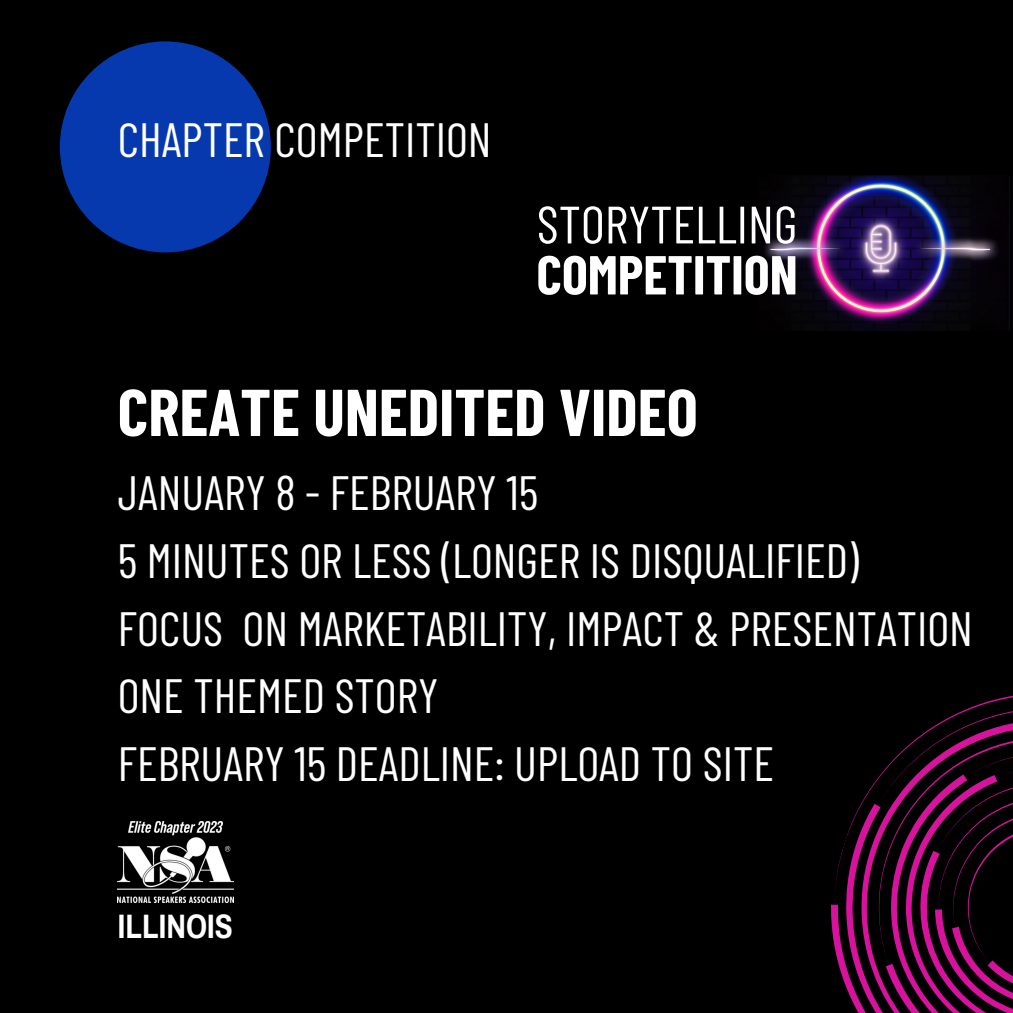
<style>
.page{position:relative;width:1013px;height:1013px;background:#fff}
.page>*{position:absolute;margin:0;border:0;box-sizing:border-box;transform-origin:0 0}
.t1{font:700 66px "Barlow Condensed";color:#fff}
.t2{font:700 54.75px "Barlow Condensed";color:#fff}
.t3{font:52.5px "Barlow Condensed";color:#fff}
.t4{font:48px "Barlow Condensed";color:#fff}
.t5{font:700 33.12px "Archivo Narrow";letter-spacing:.005em;color:#fff}
</style>
<div class="page">
<div style="left:0;top:0;width:1012px;height:1012px;background:#000"></div>
<svg style="left:833px;top:696px;width:179px;height:298px"></svg>
<svg style="left:849px;top:709px;width:163px;height:303px"></svg>
<svg style="left:867px;top:729px;width:145px;height:283px"></svg>
<div style="left:60px;top:41px;width:211px;height:211px;background:#0639ae;border-radius:50%"></div>
<img style="left:764px;top:176px;width:245px;height:155px">
<img style="left:118px;top:821px;width:116px;height:81px">
<p class="t4" style="left:118px;top:109px;width:375px">CHAPTER COMPETITION</p>
<p class="t3" style="left:537px;top:191px;width:262px">STORYTELLING</p>
<p class="t2" style="left:536px;top:240px;width:263px">COMPETITION</p>
<p class="t1" style="left:118px;top:370px;width:581px">CREATE UNEDITED VIDEO</p>
<p class="t4" style="left:118px;top:462px;width:422px">JANUARY 8 - FEBRUARY 15</p>
<p class="t4" style="left:118px;top:530px;width:742px">5 MINUTES OR LESS (LONGER IS DISQUALIFIED)</p>
<p class="t4" style="left:118px;top:597px;width:856px">FOCUS ON MARKETABILITY, IMPACT &amp; PRESENTATION</p>
<p class="t4" style="left:118px;top:665px;width:322px">ONE THEMED STORY</p>
<p class="t4" style="left:118px;top:733px;width:657px">FEBRUARY 15 DEADLINE: UPLOAD TO SITE</p>
<p class="t5" style="left:118px;top:908px;width:117px">ILLINOIS</p>
</div>
